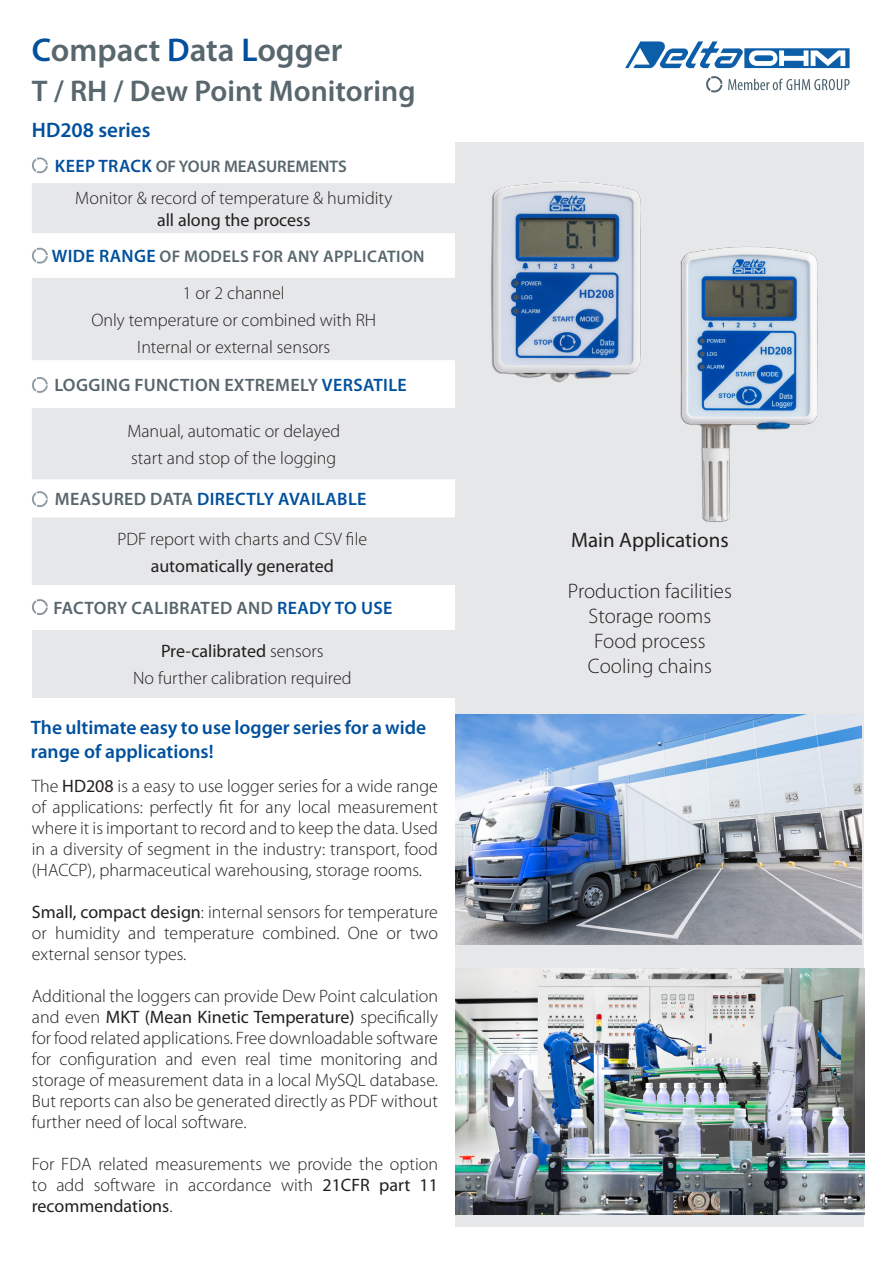
<style>
.page{position:relative;width:893px;height:1263px;background:#fff}
.page>*{position:absolute;margin:0;border:0;box-sizing:border-box;transform-origin:0 0}
.t1{font:600 33px "Myriad Pro";color:#58666d}
.t2{font:600 30px "Myriad Pro";color:#58666d}
.t3{font:300 21px "Myriad Pro";color:#231f20}
.t4{font:21px "Myriad Pro";color:#231f20}
.t5{font:600 21px "Myriad Pro";color:#00509d}
.t6{font:600 19.5px/23.4px "Myriad Pro";color:#00509d}
.t7{font:300 18px/21px "Myriad Pro";color:#231f20;text-align:justify}
.t8{font:600 18px "Myriad Pro";letter-spacing:.02em;color:#58666d}
.t9{font:18px "Myriad Pro";color:#231f20}
.t10{font:600 18px "Myriad Pro";letter-spacing:.02em;color:#00509d}
.t11{font:600 16.8px "Myriad Pro";letter-spacing:.02em;color:#58666d}
.t12{font:600 16.8px "Myriad Pro";color:#58666d}
.s1{color:#00509d}
.s2{font-size:18px;color:#00509d}
.s3{color:#58666d}
.s4{font-weight:300}
.s5{font-weight:400}
</style>
<div class="page">
<svg style="left:32px;top:183px;width:423px;height:402px;fill:#e6e7e9"></svg>
<div style="left:32px;top:630px;width:476px;height:68px;background:#e6e7e9"></div>
<svg style="left:32px;top:599px;width:16px;height:16px"></svg>
<div style="left:455px;top:142px;width:408px;height:1085px;background:#e6e7e9"></div>
<img style="left:680px;top:246px;width:138px;height:276px">
<svg style="left:625px;top:41px;width:225px;height:27px"></svg>
<svg style="left:728px;top:79px;width:122px;height:11px"></svg>
<svg style="left:706px;top:76px;width:16px;height:17px"></svg>
<img style="left:491px;top:181px;width:150px;height:202px">
<svg style="left:32px;top:157px;width:16px;height:17px"></svg>
<svg style="left:31px;top:247px;width:17px;height:17px"></svg>
<svg style="left:32px;top:490px;width:16px;height:17px"></svg>
<svg style="left:32px;top:376px;width:16px;height:17px"></svg>
<img style="left:455px;top:714px;width:406px;height:230px">
<img style="left:455px;top:969px;width:409px;height:245px">
<p class="t1" style="left:32px;top:29px;width:312px"><span class="s1">C</span>ompact <span class="s1">D</span>ata <span class="s1">L</span>ogger</p>
<p class="t2" style="left:32px;top:71px;width:385px">T / RH / Dew Point Monitoring</p>
<p class="t5" style="left:32px;top:116px;width:120px">HD208 series</p>
<p class="t12" style="left:55px;top:155px;width:293px"><span class="s2">KEEP TRACK</span> OF YOUR MEASUREMENTS</p>
<p class="t7" style="left:75px;top:187px;width:318px">Monitor &amp; record of temperature &amp; humidity</p>
<p class="t9" style="left:157px;top:209px;width:155px">all along the process</p>
<p class="t11" style="left:52px;top:246px;width:374px"><span class="s2">WIDE RANGE</span> OF MODELS FOR ANY APPLICATION</p>
<p class="t7" style="left:183px;top:282px;width:103px">1 or 2 channel</p>
<p class="t7" style="left:91px;top:309px;width:286px">Only temperature or combined with RH</p>
<p class="t7" style="left:137px;top:336px;width:195px">Internal or external sensors</p>
<p class="t8" style="left:54px;top:373px;width:354px">LOGGING FUNCTION EXTREMELY <span class="s1">VERSATILE</span></p>
<p class="t7" style="left:127px;top:420px;width:214px">Manual, automatic or delayed</p>
<p class="t7" style="left:131px;top:447px;width:207px">start and stop of the logging</p>
<p class="t10" style="left:55px;top:488px;width:313px"><span class="s3">MEASURED DATA</span> DIRECTLY AVAILABLE</p>
<p class="t7" style="left:117px;top:528px;width:251px">PDF report with charts and CSV file</p>
<p class="t9" style="left:151px;top:554px;width:185px">automatically generated</p>
<p class="t8" style="left:53px;top:597px;width:340px">FACTORY CALIBRATED AND <span class="s1">READY TO USE</span></p>
<p class="t9" style="left:161px;top:640px;width:164px">Pre-calibrated <span class="s4">sensors</span></p>
<p class="t7" style="left:133px;top:668px;width:220px">No further calibration required</p>
<p class="t6" style="left:31px;top:716px;width:397px">The ultimate easy to use logger series for a wide range of applications!</p>
<p class="t7" style="left:32px;top:775px;width:408px">The <span class="s5">HD208</span> is a easy to use logger series for a wide range of applications: perfectly fit for any local measurement where it is important to record and to keep the data. Used in a diversity of segment in the industry: transport, food (HACCP), pharmaceutical warehousing, storage rooms.</p>
<p class="t7" style="left:32px;top:901px;width:408px"><span class="s5">Small, compact design</span>: internal sensors for temperature or humidity and temperature combined. One or two external sensor types.</p>
<p class="t7" style="left:32px;top:985px;width:408px">Additional the loggers can provide Dew Point calculation and even <span class="s5">MKT (Mean Kinetic Temperature)</span> specifically for food related applications. Free downloadable software for configuration and even real time monitoring and storage of measurement data in a local MySQL database.<br>But reports can also be generated directly as PDF without further need of local software.</p>
<p class="t7" style="left:32px;top:1153px;width:408px">For FDA related measurements we provide the option to add software in accordance with <span class="s5">21CFR part 11 recommendations</span>.</p>
<p class="t4" style="left:571px;top:527px;width:159px">Main Applications</p>
<p class="t3" style="left:568px;top:578px;width:165px">Production facilities</p>
<p class="t3" style="left:589px;top:603px;width:124px">Storage rooms</p>
<p class="t3" style="left:594px;top:628px;width:113px">Food process</p>
<p class="t3" style="left:588px;top:653px;width:125px">Cooling chains</p>
</div>
